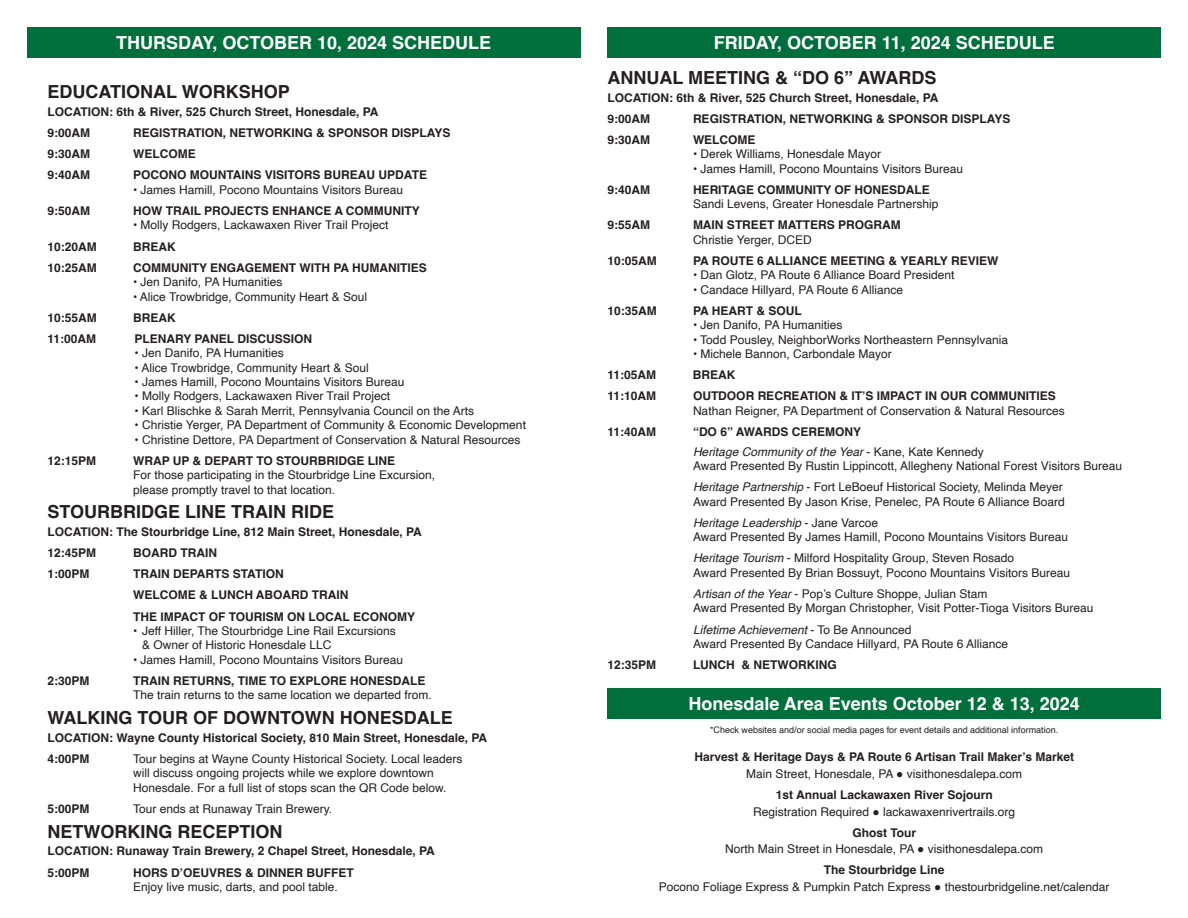
<style>
.page{position:relative;width:1188px;height:918px;background:#fff}
.page>*{position:absolute;margin:0;border:0;box-sizing:border-box;transform-origin:0 0}
.t1{font:700 18px "Helvetica";color:#231f20}
.t2{font:700 18px "Helvetica";color:#fff}
.t3{font:12px/14.4px "Helvetica";color:#231f20}
.t4{font:700 12px/14.4px "Helvetica";color:#231f20}
.t5{font:9px "Helvetica";color:#231f20}
.s1{font-weight:700}
.s2{font-weight:400}
.s3{font-style:italic}
</style>
<div class="page">
<div style="left:27px;top:27px;width:553px;height:30px;background:#006f3c"></div>
<div style="left:608px;top:27px;width:553px;height:30px;background:#006f3c"></div>
<div style="left:608px;top:688px;width:553px;height:30px;background:#006f3c"></div>
<p class="t2" style="left:116px;top:32px;width:377px">THURSDAY, OCTOBER 10, 2024 SCHEDULE</p>
<p class="t2" style="left:714px;top:32px;width:343px">FRIDAY, OCTOBER 11, 2024 SCHEDULE</p>
<p class="t1" style="left:48px;top:81px;width:244px">EDUCATIONAL WORKSHOP</p>
<p class="t4" style="left:48px;top:106px;width:332px">LOCATION: 6th &amp; River, 525 Church Street, Honesdale, PA</p>
<p class="t4" style="left:48px;top:127px;width:44px">9:00AM</p>
<p class="t4" style="left:133px;top:127px;width:319px">REGISTRATION, NETWORKING &amp; SPONSOR DISPLAYS</p>
<p class="t4" style="left:48px;top:148px;width:44px">9:30AM</p>
<p class="t4" style="left:133px;top:148px;width:64px">WELCOME</p>
<p class="t4" style="left:48px;top:169px;width:44px">9:40AM</p>
<p class="t4" style="left:133px;top:169px;width:296px">POCONO MOUNTAINS VISITORS BUREAU UPDATE</p>
<p class="t3" style="left:133px;top:183px;width:272px">• James Hamill, Pocono Mountains Visitors Bureau</p>
<p class="t4" style="left:48px;top:205px;width:44px">9:50AM</p>
<p class="t4" style="left:133px;top:205px;width:288px">HOW TRAIL PROJECTS ENHANCE A COMMUNITY</p>
<p class="t3" style="left:133px;top:218px;width:257px">• Molly Rodgers, Lackawaxen River Trail Project</p>
<p class="t4" style="left:48px;top:240px;width:51px">10:20AM</p>
<p class="t4" style="left:133px;top:240px;width:44px">BREAK</p>
<p class="t4" style="left:48px;top:262px;width:51px">10:25AM</p>
<p class="t4" style="left:133px;top:262px;width:295px">COMMUNITY ENGAGEMENT WITH PA HUMANITIES</p>
<p class="t3" style="left:133px;top:275px;width:151px">• Jen Danifo, PA Humanities</p>
<p class="t3" style="left:133px;top:289px;width:236px">• Alice Trowbridge, Community Heart &amp; Soul</p>
<p class="t4" style="left:48px;top:312px;width:51px">10:55AM</p>
<p class="t4" style="left:133px;top:312px;width:44px">BREAK</p>
<p class="t4" style="left:48px;top:333px;width:50px">11:00AM</p>
<p class="t4" style="left:135px;top:333px;width:179px">PLENARY PANEL DISCUSSION</p>
<p class="t3" style="left:135px;top:346px;width:151px">• Jen Danifo, PA Humanities</p>
<p class="t3" style="left:135px;top:361px;width:236px">• Alice Trowbridge, Community Heart &amp; Soul</p>
<p class="t3" style="left:135px;top:375px;width:272px">• James Hamill, Pocono Mountains Visitors Bureau</p>
<p class="t3" style="left:135px;top:389px;width:257px">• Molly Rodgers, Lackawaxen River Trail Project</p>
<p class="t3" style="left:135px;top:404px;width:341px">• Karl Blischke &amp; Sarah Merrit, Pennsylvania Council on the Arts</p>
<p class="t3" style="left:135px;top:418px;width:393px">• Christie Yerger, PA Department of Community &amp; Economic Development</p>
<p class="t3" style="left:135px;top:433px;width:388px">• Christine Dettore, PA Department of Conservation &amp; Natural Resources</p>
<p class="t4" style="left:48px;top:455px;width:50px">12:15PM</p>
<p class="t3" style="left:133px;top:454px;width:304px"><span class="s1">WRAP UP &amp; DEPART TO STOURBRIDGE LINE<br></span>For those participating in the Stourbridge Line Excursion, please promptly travel to that location.</p>
<p class="t1" style="left:48px;top:501px;width:288px">STOURBRIDGE LINE TRAIN RIDE</p>
<p class="t4" style="left:48px;top:526px;width:376px">LOCATION: The Stourbridge Line, 812 Main Street, Honesdale, PA</p>
<p class="t4" style="left:48px;top:547px;width:50px">12:45PM</p>
<p class="t4" style="left:133px;top:547px;width:85px">BOARD TRAIN</p>
<p class="t4" style="left:48px;top:568px;width:44px">1:00PM</p>
<p class="t4" style="left:133px;top:568px;width:152px">TRAIN DEPARTS STATION</p>
<p class="t4" style="left:133px;top:589px;width:217px">WELCOME &amp; LUNCH ABOARD TRAIN</p>
<p class="t4" style="left:133px;top:611px;width:284px">THE IMPACT OF TOURISM ON LOCAL ECONOMY</p>
<p class="t3" style="left:142px;top:624px;width:255px;text-indent:-9px">• Jeff Hiller, The Stourbridge Line Rail Excursions &amp; Owner of Historic Honesdale LLC</p>
<p class="t3" style="left:133px;top:653px;width:272px">• James Hamill, Pocono Mountains Visitors Bureau</p>
<p class="t4" style="left:48px;top:675px;width:44px">2:30PM</p>
<p class="t3" style="left:133px;top:674px;width:300px"><span class="s1">TRAIN RETURNS, TIME TO EXPLORE HONESDALE<br></span>The train returns to the same location we departed from.</p>
<p class="t1" style="left:48px;top:707px;width:407px">WALKING TOUR OF DOWNTOWN HONESDALE</p>
<p class="t4" style="left:48px;top:732px;width:441px">LOCATION: Wayne County Historical Society, 810 Main Street, Honesdale, PA</p>
<p class="t4" style="left:48px;top:753px;width:44px">4:00PM</p>
<p class="t3" style="left:133px;top:752px;width:331px">Tour begins at Wayne County Historical Society. Local leaders will discuss ongoing projects while we explore downtown<br>Honesdale. For a full list of stops scan the QR Code below.</p>
<p class="t4" style="left:48px;top:803px;width:44px">5:00PM</p>
<p class="t3" style="left:133px;top:802px;width:201px">Tour ends at Runaway Train Brewery.</p>
<p class="t1" style="left:48px;top:820px;width:237px">NETWORKING RECEPTION</p>
<p class="t4" style="left:48px;top:845px;width:389px">LOCATION: Runaway Train Brewery, 2 Chapel Street, Honesdale, PA</p>
<p class="t4" style="left:48px;top:867px;width:44px">5:00PM</p>
<p class="t3" style="left:133px;top:866px;width:222px"><span class="s1">HORS D’OEUVRES &amp; DINNER BUFFET<br></span>Enjoy live music, darts, and pool table.</p>
<p class="t1" style="left:608px;top:67px;width:331px">ANNUAL MEETING &amp; “DO 6” AWARDS</p>
<p class="t4" style="left:608px;top:92px;width:332px">LOCATION: 6th &amp; River, 525 Church Street, Honesdale, PA</p>
<p class="t4" style="left:608px;top:113px;width:44px">9:00AM</p>
<p class="t4" style="left:693px;top:113px;width:319px">REGISTRATION, NETWORKING &amp; SPONSOR DISPLAYS</p>
<p class="t4" style="left:608px;top:134px;width:44px">9:30AM</p>
<p class="t4" style="left:693px;top:134px;width:64px">WELCOME</p>
<p class="t3" style="left:693px;top:147px;width:190px">• Derek Williams, Honesdale Mayor</p>
<p class="t3" style="left:693px;top:162px;width:272px">• James Hamill, Pocono Mountains Visitors Bureau</p>
<p class="t4" style="left:608px;top:184px;width:44px">9:40AM</p>
<p class="t3" style="left:693px;top:183px;width:247px"><span class="s1">HERITAGE COMMUNITY OF HONESDALE<br></span>Sandi Levens, Greater Honesdale Partnership</p>
<p class="t4" style="left:608px;top:219px;width:44px">9:55AM</p>
<p class="t4" style="left:693px;top:219px;width:209px">MAIN STREET MATTERS PROGRAM<br><span class="s2">Christie Yerger, DCED</span></p>
<p class="t4" style="left:608px;top:255px;width:51px">10:05AM</p>
<p class="t4" style="left:693px;top:255px;width:307px">PA ROUTE 6 ALLIANCE MEETING &amp; YEARLY REVIEW</p>
<p class="t3" style="left:693px;top:268px;width:263px">• Dan Glotz, PA Route 6 Alliance Board President</p>
<p class="t3" style="left:693px;top:283px;width:212px">• Candace Hillyard, PA Route 6 Alliance</p>
<p class="t4" style="left:608px;top:305px;width:51px">10:35AM</p>
<p class="t4" style="left:693px;top:305px;width:110px">PA HEART &amp; SOUL</p>
<p class="t3" style="left:693px;top:318px;width:151px">• Jen Danifo, PA Humanities</p>
<p class="t3" style="left:693px;top:333px;width:317px">• Todd Pousley, NeighborWorks Northeastern Pennsylvania</p>
<p class="t3" style="left:693px;top:347px;width:200px">• Michele Bannon, Carbondale Mayor</p>
<p class="t4" style="left:608px;top:369px;width:50px">11:05AM</p>
<p class="t4" style="left:693px;top:369px;width:44px">BREAK</p>
<p class="t4" style="left:608px;top:390px;width:50px">11:10AM</p>
<p class="t3" style="left:693px;top:389px;width:373px"><span class="s1">OUTDOOR RECREATION &amp; IT’S IMPACT IN OUR COMMUNITIES<br></span>Nathan Reigner, PA Department of Conservation &amp; Natural Resources</p>
<p class="t4" style="left:608px;top:426px;width:50px">11:40AM</p>
<p class="t4" style="left:693px;top:426px;width:170px">“DO 6” AWARDS CEREMONY</p>
<p class="t3" style="left:693px;top:445px;width:431px"><span class="s3">Heritage Community of the Year</span> - Kane, Kate Kennedy<br>Award Presented By Rustin Lippincott, Allegheny National Forest Visitors Bureau</p>
<p class="t3" style="left:693px;top:480px;width:373px"><span class="s3">Heritage Partnership</span> - Fort LeBoeuf Historical Society, Melinda Meyer<br>Award Presented By Jason Krise, Penelec, PA Route 6 Alliance Board</p>
<p class="t3" style="left:693px;top:516px;width:377px"><span class="s3">Heritage Leadership</span> - Jane Varcoe<br>Award Presented By James Hamill, Pocono Mountains Visitors Bureau</p>
<p class="t3" style="left:693px;top:551px;width:379px"><span class="s3">Heritage Tourism</span> - Milford Hospitality Group, Steven Rosado<br>Award Presented By Brian Bossuyt, Pocono Mountains Visitors Bureau</p>
<p class="t3" style="left:693px;top:587px;width:402px"><span class="s3">Artisan of the Year</span> - Pop’s Culture Shoppe, Julian Stam<br>Award Presented By Morgan Christopher, Visit Potter-Tioga Visitors Bureau</p>
<p class="t3" style="left:693px;top:622px;width:317px"><span class="s3">Lifetime Achievement</span> - To Be Announced<br>Award Presented By Candace Hillyard, PA Route 6 Alliance</p>
<p class="t4" style="left:608px;top:659px;width:50px">12:35PM</p>
<p class="t4" style="left:693px;top:659px;width:145px">LUNCH &amp; NETWORKING</p>
<p class="t2" style="left:688px;top:693px;width:393px">Honesdale Area Events October 12 &amp; 13, 2024</p>
<p class="t4" style="left:694px;top:751px;width:381px">Harvest &amp; Heritage Days &amp; PA Route 6 Artisan Trail Maker’s Market</p>
<p class="t3" style="left:746px;top:767px;width:277px">Main Street, Honesdale, PA ● visithonesdalepa.com</p>
<p class="t4" style="left:776px;top:789px;width:218px">1st Annual Lackawaxen River Sojourn</p>
<p class="t3" style="left:753px;top:805px;width:263px">Registration Required ● lackawaxenrivertrails.org</p>
<p class="t4" style="left:852px;top:827px;width:65px">Ghost Tour</p>
<p class="t3" style="left:725px;top:842px;width:319px">North Main Street in Honesdale, PA ● visithonesdalepa.com</p>
<p class="t4" style="left:824px;top:864px;width:122px">The Stourbridge Line</p>
<p class="t3" style="left:659px;top:880px;width:452px">Pocono Foliage Express &amp; Pumpkin Patch Express ● thestourbridgeline.net/calendar</p>
<p class="t5" style="left:710px;top:723px;width:350px">*Check websites and/or social media pages for event details and additional information.</p>
</div>
